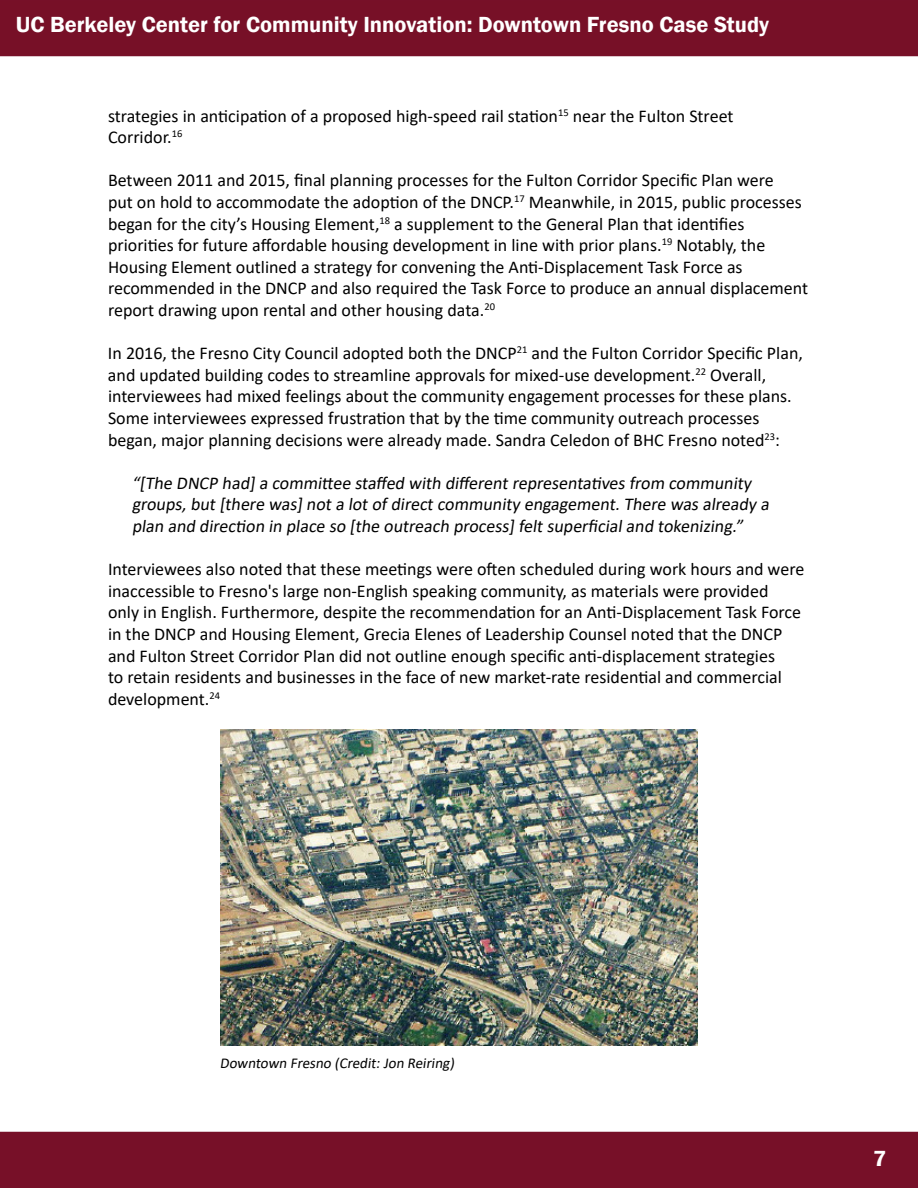
<style>
.page{position:relative;width:918px;height:1188px;background:#fff}
.page>*{position:absolute;margin:0;border:0;box-sizing:border-box;transform-origin:0 0}
.t1{font:600 22.5px "Franklin Gothic";color:#fff}
.t2{font:18px/21.6px "Calibri";color:#000}
.t3{font:15px "Calibri";color:#000}
</style>
<div class="page">
<div style="left:0;top:0;width:918px;height:56px;background:#771027"></div>
<div style="left:0;top:1132px;width:918px;height:56px;background:#771028"></div>
<img style="left:220px;top:729px;width:478px;height:317px">
<p class="t1" style="left:16px;top:11px;width:755px">UC Berkeley Center for Community Innovation: Downtown Fresno Case Study</p>
<p class="t2" style="left:108px;top:104px;width:627px">strategies in anticipation of a proposed high-speed rail station<sup>15</sup> near the Fulton Street<br>Corridor.<sup>16</sup></p>
<p class="t2" style="left:108px;top:169px;width:702px">Between 2011 and 2015, final planning processes for the Fulton Corridor Specific Plan were<br>put on hold to accommodate the adoption of the DNCP.<sup>17</sup> Meanwhile, in 2015, public processes began for the city’s Housing Element,<sup>18</sup> a supplement to the General Plan that identifies priorities for future affordable housing development in line with prior plans.<sup>19</sup> Notably, the Housing Element outlined a strategy for convening the Anti-Displacement Task Force as recommended in the DNCP and also required the Task Force to produce an annual displacement report drawing upon rental and other housing data.<sup>20</sup></p>
<p class="t2" style="left:108px;top:342px;width:696px">In 2016, the Fresno City Council adopted both the DNCP<sup>21</sup> and the Fulton Corridor Specific Plan, and updated building codes to streamline approvals for mixed-use development.<sup>22</sup> Overall, interviewees had mixed feelings about the community engagement processes for these plans.<br>Some interviewees expressed frustration that by the time community outreach processes began, major planning decisions were already made. Sandra Celedon of BHC Fresno noted<sup>23</sup>:</p>
<p class="t2" style="left:132px;top:471px;width:642px">“[The DNCP had]a committee staffed with differentrepresentatives from community groups,but[there was]nota lotofdirectcommunity engagement.There was already a plan and direction in place so [the outreach process]feltsuperficialand tokenizing.”</p>
<p class="t2" style="left:108px;top:558px;width:698px">Interviewees also noted that these meetings were often scheduled during work hours and were inaccessible to Fresno's large non-English speaking community, as materials were provided<br>only in English. Furthermore, despite the recommendation for an Anti-Displacement Task Force in the DNCP and Housing Element, Grecia Elenes of Leadership Counsel noted that the DNCP and Fulton Street Corridor Plan did not outline enough specific anti-displacement strategies<br>to retain residents and businesses in the face of new market-rate residential and commercial development.<sup>24</sup></p>
<p class="t3" style="left:220px;top:1053px;width:239px">Downtown Fresno (Credit:Jon Reiring)</p>
<p class="t1" style="left:873px;top:1145px;width:15px">7</p>
</div>
